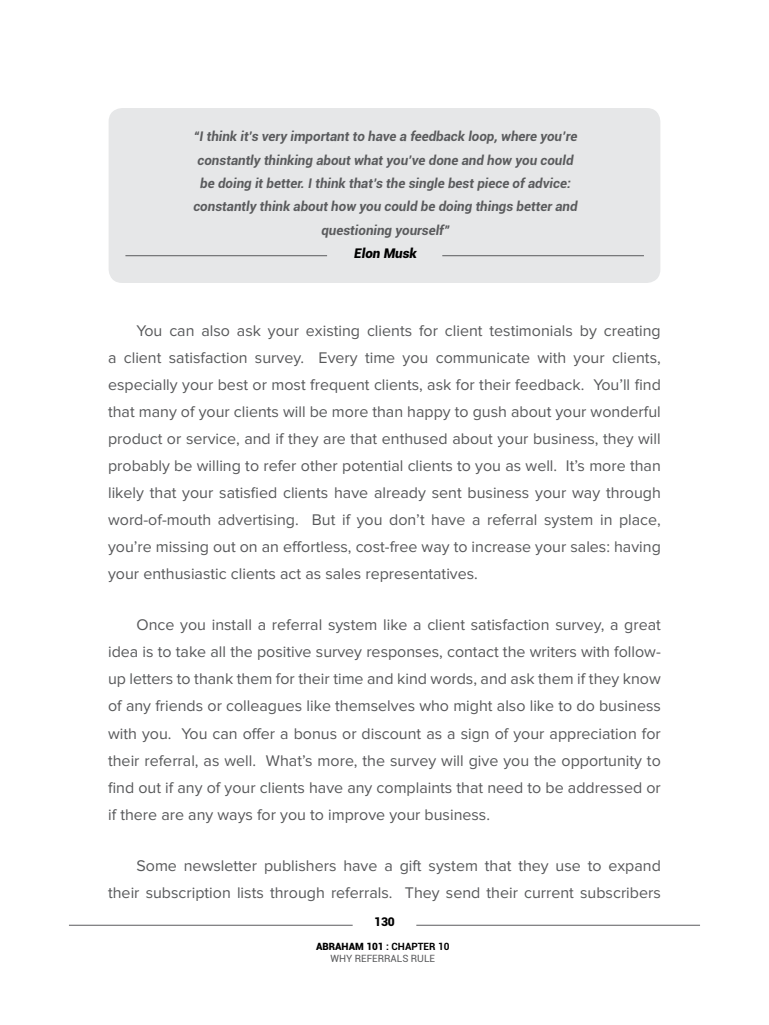
<style>
.page{position:relative;width:769px;height:1025px;background:#fff}
.page>*{position:absolute;margin:0;border:0;box-sizing:border-box;transform-origin:0 0}
.t1{font:16px/27px "Proxima Nova";color:#58595b;text-align:justify}
.t2{font:italic 700 13.3px/23.3px "Roboto";color:#5a5b5d;text-align:center}
.t3{font:italic 900 13.3px "Roboto";color:#000}
.t4{font:900 12px "Roboto";color:#000}
.t5{font:10px/12px "Roboto";color:#5a5b5d;text-align:center}
.s1{font-weight:900;color:#000}
.s2{font-weight:700;color:#000}
</style>
<div class="page">
<hr style="left:69px;top:924px;width:283px;height:1px;background:#5a5b5d">
<hr style="left:416px;top:924px;width:283px;height:1px;background:#5a5b5d">
<div style="left:108px;top:108px;width:552px;height:175px;background:#e6e7e8;border-radius:14px"></div>
<hr style="left:442px;top:255px;width:201px;height:1px;background:#5a5b5d">
<hr style="left:125px;top:255px;width:202px;height:1px;background:#5a5b5d">
<p class="t2" style="left:193px;top:124px;width:385px">“I think it’s very important to have a feedback loop, where you’re constantly thinking about what you’ve done and how you could be doing it better. I think that’s the single best piece of advice: constantly think about how you could be doing things better and questioning yourself”</p>
<p class="t3" style="left:354px;top:244px;width:64px">Elon Musk</p>
<p class="t1" style="left:108px;top:318px;width:554px;text-indent:28px">You can also ask your existing clients for client testimonials by creating a client satisfaction survey. Every time you communicate with your clients, especially your best or most frequent clients, ask for their feedback. You’ll find that many of your clients will be more than happy to gush about your wonderful product or service, and if they are that enthused about your business, they will probably be willing to refer other potential clients to you as well. It’s more than likely that your satisfied clients have already sent business your way through word-of-mouth advertising. But if you don’t have a referral system in place, you’re missing out on an effortless, cost-free way to increase your sales: having your enthusiastic clients act as sales representatives.</p>
<p class="t1" style="left:108px;top:612px;width:554px;text-indent:28px">Once you install a referral system like a client satisfaction survey, a great idea is to take all the positive survey responses, contact the writers with follow&shy;up letters to thank them for their time and kind words, and ask them if they know of any friends or colleagues like themselves who might also like to do business with you. You can offer a bonus or discount as a sign of your appreciation for their referral, as well. What’s more, the survey will give you the opportunity to find out if any of your clients have any complaints that need to be addressed or if there are any ways for you to improve your business.</p>
<p class="t1" style="left:108px;top:852px;width:554px;text-align:right">Some newsletter publishers have a gift system that they use to expand their subscription lists through referrals. They send their current subscribers</p>
<p class="t4" style="left:374px;top:913px;width:22px">130</p>
<p class="t5" style="left:316px;top:940px;width:135px"><span class="s1">ABRAHAM 101</span> <span class="s2">: CHAPTER 10<br></span>WHY REFERRALS RULE</p>
</div>
